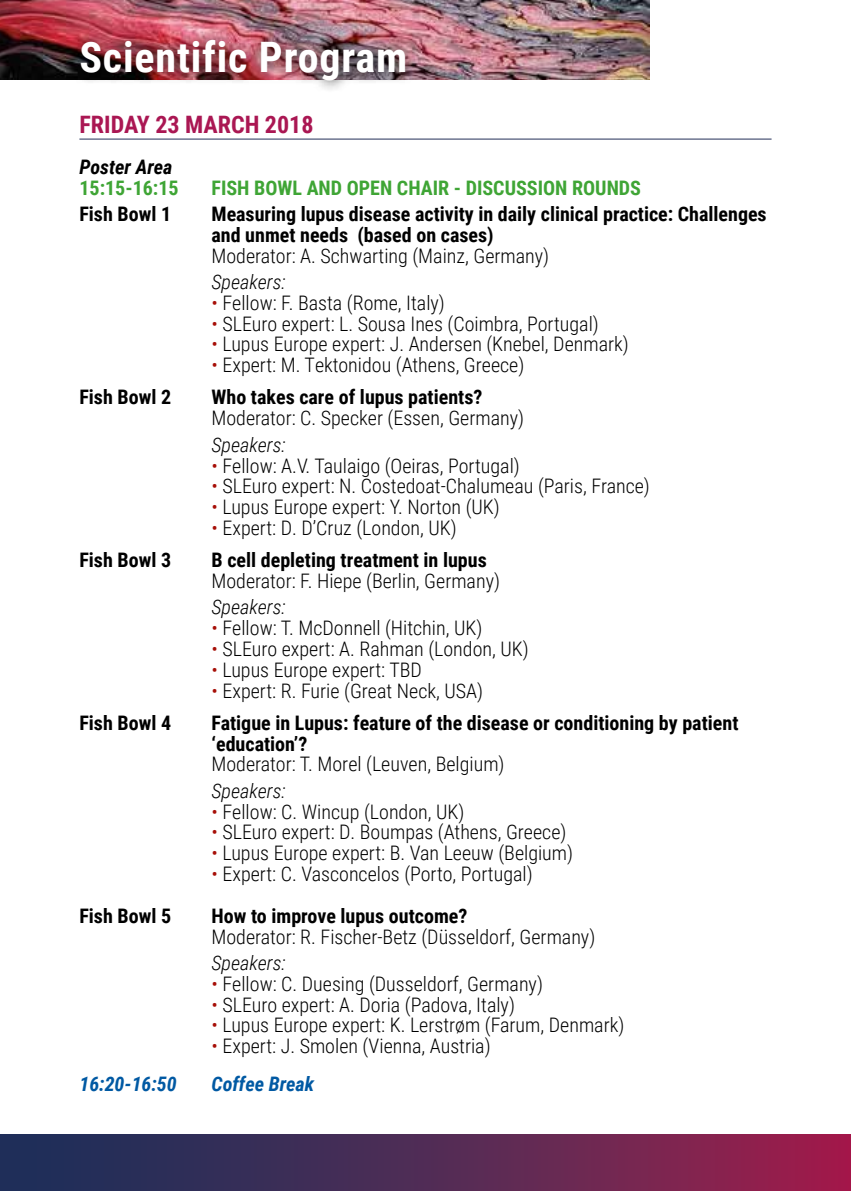
<style>
.page{position:relative;width:851px;height:1191px;background:#fff}
.page>*{position:absolute;margin:0;border:0;box-sizing:border-box;transform-origin:0 0}
.t1{font:700 42px "Roboto Condensed";letter-spacing:.02em;color:#fff}
.t2{font:700 24px "Roboto Condensed";color:#aa1753}
.t3{font:300 20px "Roboto Condensed";color:#000}
.t4{font:700 20px/20.8px "Roboto Condensed";color:#000}
.t5{font:700 20px "Roboto Condensed";color:#3fa535}
.t6{font:italic 300 20px "Roboto Condensed";color:#000}
.t7{font:italic 700 20px "Roboto Condensed";color:#0059a3}
.t8{font:italic 700 20px "Roboto Condensed";color:#000}
.s1{color:#a71008}
</style>
<div class="page">
<div style="left:0;top:1134px;width:850px;height:57px;background:linear-gradient(to right,#11335b,#9a204d)"></div>
<img style="left:0;top:0;width:649px;height:79px">
<hr style="left:79px;top:139px;width:692px;height:1px;background:#222e57">
<div style="left:68px;top:29px;width:349px;height:64px;background:#000;opacity:.75"></div>
<h1 class="t1" style="left:79px;top:28px;width:329px">Scientific Program</h1>
<p class="t2" style="left:79px;top:108px;width:235px">FRIDAY 23 MARCH 2018</p>
<p class="t8" style="left:79px;top:153px;width:95px">Poster Area</p>
<p class="t5" style="left:79px;top:173px;width:101px">15:15-16:15</p>
<p class="t5" style="left:211px;top:173px;width:431px">FISH BOWL AND OPEN CHAIR - DISCUSSION ROUNDS</p>
<p class="t4" style="left:79px;top:203px;width:93px">Fish Bowl 1</p>
<p class="t4" style="left:211px;top:203px;width:556px">Measuring lupus disease activity in daily clinical practice: Challenges and unmet needs (based on cases)</p>
<p class="t3" style="left:211px;top:241px;width:339px">Moderator: A. Schwarting (Mainz, Germany)</p>
<p class="t6" style="left:211px;top:268px;width:76px">Speakers:</p>
<p class="t3" style="left:211px;top:289px;width:235px"><span class="s1">•</span> Fellow: F. Basta (Rome, Italy)</p>
<p class="t3" style="left:211px;top:309px;width:389px"><span class="s1">•</span> SLEuro expert: L. Sousa Ines (Coimbra, Portugal)</p>
<p class="t3" style="left:211px;top:330px;width:418px"><span class="s1">•</span> Lupus Europe expert: J. Andersen (Knebel, Denmark)</p>
<p class="t3" style="left:211px;top:351px;width:314px"><span class="s1">•</span> Expert: M. Tektonidou (Athens, Greece)</p>
<p class="t4" style="left:79px;top:386px;width:93px">Fish Bowl 2</p>
<p class="t4" style="left:211px;top:386px;width:272px">Who takes care of lupus patients?</p>
<p class="t3" style="left:211px;top:404px;width:314px">Moderator: C. Specker (Essen, Germany)</p>
<p class="t6" style="left:211px;top:430px;width:76px">Speakers:</p>
<p class="t3" style="left:211px;top:451px;width:310px"><span class="s1">•</span> Fellow: A.V. Taulaigo (Oeiras, Portugal)</p>
<p class="t3" style="left:211px;top:472px;width:440px"><span class="s1">•</span> SLEuro expert: N. Costedoat-Chalumeau (Paris, France)</p>
<p class="t3" style="left:211px;top:493px;width:290px"><span class="s1">•</span> Lupus Europe expert: Y. Norton (UK)</p>
<p class="t3" style="left:211px;top:514px;width:247px"><span class="s1">•</span> Expert: D. D’Cruz (London, UK)</p>
<p class="t4" style="left:79px;top:549px;width:93px">Fish Bowl 3</p>
<p class="t4" style="left:211px;top:549px;width:277px">B cell depleting treatment in lupus</p>
<p class="t3" style="left:211px;top:567px;width:290px">Moderator: F. Hiepe (Berlin, Germany)</p>
<p class="t6" style="left:211px;top:593px;width:76px">Speakers:</p>
<p class="t3" style="left:211px;top:614px;width:272px"><span class="s1">•</span> Fellow: T. McDonnell (Hitchin, UK)</p>
<p class="t3" style="left:211px;top:635px;width:319px"><span class="s1">•</span> SLEuro expert: A. Rahman (London, UK)</p>
<p class="t3" style="left:211px;top:655px;width:212px"><span class="s1">•</span> Lupus Europe expert: TBD</p>
<p class="t3" style="left:211px;top:676px;width:273px"><span class="s1">•</span> Expert: R. Furie (Great Neck, USA)</p>
<p class="t4" style="left:79px;top:711px;width:93px">Fish Bowl 4</p>
<p class="t4" style="left:211px;top:711px;width:528px">Fatigue in Lupus: feature of the disease or conditioning by patient ‘education’?</p>
<p class="t3" style="left:211px;top:750px;width:294px">Moderator: T. Morel (Leuven, Belgium)</p>
<p class="t6" style="left:211px;top:776px;width:76px">Speakers:</p>
<p class="t3" style="left:211px;top:797px;width:254px"><span class="s1">•</span> Fellow: C. Wincup (London, UK)</p>
<p class="t3" style="left:211px;top:818px;width:356px"><span class="s1">•</span> SLEuro expert: D. Boumpas (Athens, Greece)</p>
<p class="t3" style="left:211px;top:839px;width:363px"><span class="s1">•</span> Lupus Europe expert: B. Van Leeuw (Belgium)</p>
<p class="t3" style="left:211px;top:860px;width:322px"><span class="s1">•</span> Expert: C. Vasconcelos (Porto, Portugal)</p>
<p class="t4" style="left:79px;top:904px;width:93px">Fish Bowl 5</p>
<p class="t4" style="left:211px;top:904px;width:257px">How to improve lupus outcome?</p>
<p class="t3" style="left:211px;top:922px;width:385px">Moderator: R. Fischer-Betz (Düsseldorf, Germany)</p>
<p class="t6" style="left:211px;top:948px;width:76px">Speakers:</p>
<p class="t3" style="left:211px;top:969px;width:333px"><span class="s1">•</span> Fellow: C. Duesing (Dusseldorf, Germany)</p>
<p class="t3" style="left:211px;top:990px;width:305px"><span class="s1">•</span> SLEuro expert: A. Doria (Padova, Italy)</p>
<p class="t3" style="left:211px;top:1011px;width:414px"><span class="s1">•</span> Lupus Europe expert: K. Lerstrøm (Farum, Denmark)</p>
<p class="t3" style="left:211px;top:1032px;width:280px"><span class="s1">•</span> Expert: J. Smolen (Vienna, Austria)</p>
<p class="t7" style="left:79px;top:1069px;width:99px">16:20-16:50</p>
<p class="t7" style="left:211px;top:1069px;width:104px">Coffee Break</p>
</div>
